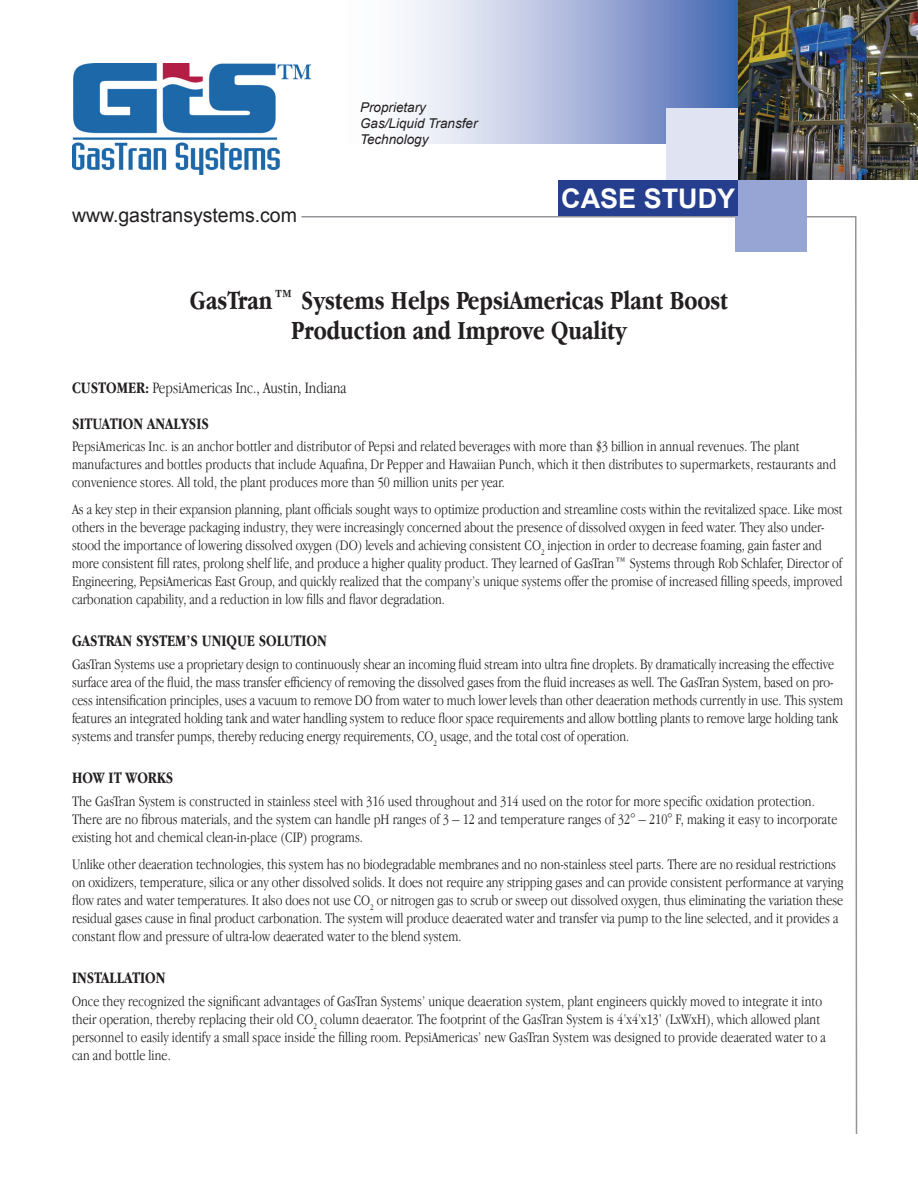
<style>
.page{position:relative;width:918px;height:1188px;background:#fff}
.page>*{position:absolute;margin:0;border:0;box-sizing:border-box;transform-origin:0 0}
.t1{font:700 27px/30px "Apple Garamond";color:#231f20;text-align:center}
.t2{font:700 27px "Arial";color:#fff}
.t3{font:19.5px "Arial";color:#231f20}
.t4{font:300 16.5px/36px "Apple Garamond";color:#231f20}
.t5{font:700 16.5px "Apple Garamond";color:#231f20}
.t6{font:300 15px/18px "Apple Garamond";color:#231f20}
.t7{font:italic 13.5px/16.2px "Arial";color:#231f20}
.s1{font-weight:700}
</style>
<div class="page">
<hr style="left:302px;top:216px;width:553px;height:2px;background:#939598">
<svg style="left:407px;top:0;width:331px;height:144px;background:#aab8db"></svg>
<div style="left:735px;top:180px;width:72px;height:72px;background:#96a5d3"></div>
<img style="left:738px;top:0;width:180px;height:180px">
<div style="left:666px;top:108px;width:72px;height:72px;background:#e0e4f2"></div>
<img style="left:72px;top:63px;width:240px;height:112px">
<div style="left:558px;top:180px;width:180px;height:36px;background:#253f8e"></div>
<svg style="left:854px;top:216px;width:4px;height:918px"></svg>
<h2 class="t3" style="left:72px;top:204px;width:226px">www.gastransystems.com</h2>
<p class="t7" style="left:360px;top:99px;width:119px">Proprietary<br>Gas/Liquid Transfer<br>Technology</p>
<h1 class="t2" style="left:561px;top:183px;width:176px">CASE STUDY</h1>
<h1 class="t1" style="left:190px;top:285px;width:540px">GasTran™ Systems Helps PepsiAmericas Plant Boost<br>Production and Improve Quality</h1>
<p class="t4" style="left:72px;top:369px;width:276px"><span class="s1">CUSTOMER:</span> PepsiAmericas Inc., Austin, Indiana<br><span class="s1">SITUATION ANALYSIS</span></p>
<p class="t6" style="left:72px;top:437px;width:766px">PepsiAmericas Inc. is an anchor bottler and distributor of Pepsi and related beverages with more than $3 billion in annual revenues. The plant manufactures and bottles products that include Aquafina, Dr Pepper and Hawaiian Punch, which it then distributes to supermarkets, restaurants and convenience stores. All told, the plant produces more than 50 million units per year.</p>
<p class="t6" style="left:72px;top:500px;width:772px">As a key step in their expansion planning, plant officials sought ways to optimize production and streamline costs within the revitalized space. Like most others in the beverage packaging industry, they were increasingly concerned about the presence of dissolved oxygen in feed water. They also under&shy;stood the importance of lowering dissolved oxygen (DO) levels and achieving consistent CO<sub>2</sub> injection in order to decrease foaming, gain faster and more consistent fill rates, prolong shelf life, and produce a higher quality product. They learned of GasTran™ Systems through Rob Schlafer, Director of Engineering, PepsiAmericas East Group, and quickly realized that the company’s unique systems offer the promise of increased filling speeds, improved carbonation capability, and a reduction in low fills and flavor degradation.</p>
<p class="t5" style="left:72px;top:632px;width:256px">GASTRAN SYSTEM’S UNIQUE SOLUTION</p>
<p class="t6" style="left:72px;top:655px;width:773px">GasTran Systems use a proprietary design to continuously shear an incoming fluid stream into ultra fine droplets. By dramatically increasing the effective surface area of the fluid, the mass transfer efficiency of removing the dissolved gases from the fluid increases as well. The GasTran System, based on pro&shy;cess intensification principles, uses a vacuum to remove DO from water to much lower levels than other deaeration methods currently in use. This system features an integrated holding tank and water handling system to reduce floor space requirements and allow bottling plants to remove large holding tank systems and transfer pumps, thereby reducing energy requirements, CO<sub>2</sub> usage, and the total cost of operation.</p>
<p class="t5" style="left:72px;top:769px;width:103px">HOW IT WORKS</p>
<p class="t6" style="left:72px;top:792px;width:767px">The GasTran System is constructed in stainless steel with 316 used throughout and 314 used on the rotor for more specific oxidation protection.<br>There are no fibrous materials, and the system can handle pH ranges of 3 – 12 and temperature ranges of 32° – 210° F, making it easy to incorporate existing hot and chemical clean-in-place (CIP) programs.</p>
<p class="t6" style="left:72px;top:855px;width:773px">Unlike other deaeration technologies, this system has no biodegradable membranes and no non-stainless steel parts. There are no residual restrictions on oxidizers, temperature, silica or any other dissolved solids. It does not require any stripping gases and can provide consistent performance at varying flow rates and water temperatures. It also does not use CO<sub>2</sub> or nitrogen gas to scrub or sweep out dissolved oxygen, thus eliminating the variation these residual gases cause in final product carbonation. The system will produce deaerated water and transfer via pump to the line selected, and it provides a constant flow and pressure of ultra-low deaerated water to the blend system.</p>
<p class="t5" style="left:72px;top:968px;width:95px">INSTALLATION</p>
<p class="t6" style="left:72px;top:991px;width:756px">Once they recognized the significant advantages of GasTran Systems’ unique deaeration system, plant engineers quickly moved to integrate it into their operation, thereby replacing their old CO<sub>2</sub> column deaerator. The footprint of the GasTran System is 4’x4’x13’ (LxWxH), which allowed plant personnel to easily identify a small space inside the filling room. PepsiAmericas’ new GasTran System was designed to provide deaerated water to a can and bottle line.</p>
</div>
